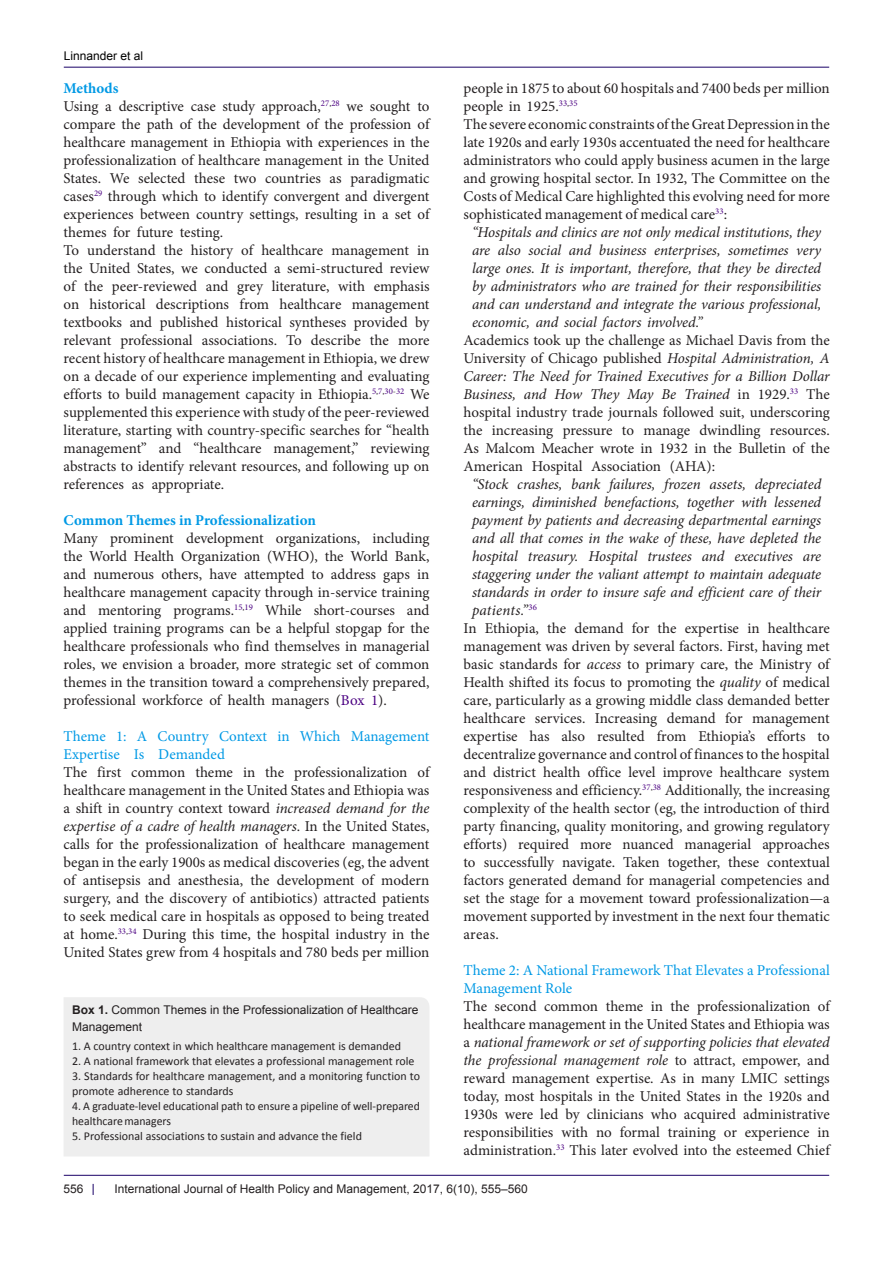
<style>
.page{position:relative;width:893px;height:1263px;background:#fff}
.page>*{position:absolute;margin:0;border:0;box-sizing:border-box;transform-origin:0 0}
.t1{font:15px/18px "Minion Pro";color:#231f20;text-align:justify}
.t2{font:italic 15px/18px "Minion Pro";letter-spacing:-.005em;color:#231f20;text-align:justify}
.t3{font:15px/18px "Minion Pro";letter-spacing:-.005em;color:#0099e5}
.t4{font:700 15px "Minion Pro";color:#0099e5}
.Light_Grid_-_Accent{font:12px/15px "Calibri";color:#231f20}
.t5{font:12px/16.5px "Arial";color:#231f20}
.t6{font:12px "Arial";color:#000001}
.s1{color:#4b0082}
.s2{font-style:italic}
.s3{font-weight:700}
</style>
<div class="page">
<hr style="left:64px;top:67px;width:765px;height:1px;background:#190066">
<hr style="left:64px;top:1175px;width:765px;height:1px;background:#190066">
<div style="left:64px;top:997px;width:365px;height:159px;background:#eee"></div>
<p class="t6" style="left:64px;top:48px;width:81px">Linnander et al</p>
<p class="t4" style="left:64px;top:77px;width:56px">Methods</p>
<p class="t1" style="left:64px;top:97px;width:367px">Using a descriptive case study approach,<sup>27</sup><sup>,</sup><sup>28</sup> we sought to compare the path of the development of the profession of healthcare management in Ethiopia with experiences in the professionalization of healthcare management in the United States. We selected these two countries as paradigmatic cases<sup>29</sup> through which to identify convergent and divergent experiences between country settings, resulting in a set of themes for future testing.</p>
<p class="t1" style="left:64px;top:241px;width:367px">To understand the history of healthcare management in the United States, we conducted a semi-structured review of the peer-reviewed and grey literature, with emphasis on historical descriptions from healthcare management textbooks and published historical syntheses provided by relevant professional associations. To describe the more recent history of healthcare management in Ethiopia, we drew on a decade of our experience implementing and evaluating efforts to build management capacity in Ethiopia.<sup>5</sup><sup>,</sup><sup>7</sup><sup>,</sup><sup>30</sup><sup>-</sup><sup>32</sup> We supplemented this experience with study of the peer-reviewed literature, starting with country-specific searches for “health management” and “healthcare management,” reviewing abstracts to identify relevant resources, and following up on references as appropriate.</p>
<p class="t4" style="left:64px;top:509px;width:254px">Common Themes in Professionalization</p>
<p class="t1" style="left:64px;top:529px;width:367px">Many prominent development organizations, including the World Health Organization (WHO), the World Bank, and numerous others, have attempted to address gaps in healthcare management capacity through in-service training and mentoring programs.<sup>15</sup><sup>,</sup><sup>19</sup> While short-courses and applied training programs can be a helpful stopgap for the healthcare professionals who find themselves in managerial roles, we envision a broader, more strategic set of common themes in the transition toward a comprehensively prepared, professional workforce of health managers (<span class="s1">Box 1</span>).</p>
<p class="t3" style="left:64px;top:727px;width:367px">Theme 1: A Country Context in Which Management<br>Expertise Is Demanded</p>
<p class="t1" style="left:64px;top:763px;width:367px">The first common theme in the professionalization of healthcare management in the United States and Ethiopia was a shift in country context toward <span class="s2">increased demand for the expertise of a cadre of health managers</span>. In the United States, calls for the professionalization of healthcare management began in the early 1900s as medical discoveries (eg, the advent of antisepsis and anesthesia, the development of modern surgery, and the discovery of antibiotics) attracted patients to seek medical care in hospitals as opposed to being treated at home.<sup>33</sup><sup>,</sup><sup>34</sup> During this time, the hospital industry in the United States grew from 4 hospitals and 780 beds per million</p>
<p class="t5" style="left:72px;top:1002px;width:348px"><span class="s3">Box 1.</span> Common Themes in the Professionalization of Healthcare<br>Management</p>
<p class="Light_Grid_-_Accent" style="left:72px;top:1039px;width:330px">1. A country context in which healthcare management is demanded</p>
<p class="Light_Grid_-_Accent" style="left:72px;top:1054px;width:344px">2. A national framework that elevates a professional management role</p>
<p class="Light_Grid_-_Accent" style="left:72px;top:1069px;width:349px">3. Standards for healthcare management, and a monitoring function to promote adherence to standards</p>
<p class="Light_Grid_-_Accent" style="left:72px;top:1099px;width:349px">4. A graduate-level educational path to ensure a pipeline of well-prepared healthcare managers</p>
<p class="Light_Grid_-_Accent" style="left:72px;top:1129px;width:291px">5. Professional associations to sustain and advance the field</p>
<p class="t1" style="left:463px;top:79px;width:368px">people in 1875 to about 60 hospitals and 7400 beds per million people in 1925.<sup>33</sup><sup>,</sup><sup>35</sup></p>
<p class="t1" style="left:463px;top:115px;width:368px">The severe economic constraints of the Great Depression in the late 1920s and early 1930s accentuated the need for healthcare administrators who could apply business acumen in the large and growing hospital sector. In 1932, The Committee on the Costs of Medical Care highlighted this evolving need for more sophisticated management of medical care<sup>33</sup>:</p>
<p class="t2" style="left:472px;top:223px;width:351px">“Hospitals and clinics are not only medical institutions, they are also social and business enterprises, sometimes very large ones. It is important, therefore, that they be directed by administrators who are trained for their responsibilities and can understand and integrate the various professional, economic, and social factors involved.”</p>
<p class="t1" style="left:463px;top:331px;width:368px">Academics took up the challenge as Michael Davis from the University of Chicago published <span class="s2">Hospital Administration, A Career: The Need for Trained Executives for a Billion Dollar Business, and How They May Be Trained</span> in 1929.<sup>33</sup> The hospital industry trade journals followed suit, underscoring the increasing pressure to manage dwindling resources.<br>As Malcom Meacher wrote in 1932 in the Bulletin of the American Hospital Association (AHA):</p>
<p class="t2" style="left:472px;top:475px;width:351px">“Stock crashes, bank failures, frozen assets, depreciated earnings, diminished benefactions, together with lessened payment by patients and decreasing departmental earnings and all that comes in the wake of these, have depleted the hospital treasury. Hospital trustees and executives are staggering under the valiant attempt to maintain adequate standards in order to insure safe and efficient care of their patients.”<sup>36</sup></p>
<p class="t1" style="left:463px;top:619px;width:368px">In Ethiopia, the demand for the expertise in healthcare management was driven by several factors. First, having met basic standards for <span class="s2">access</span> to primary care, the Ministry of Health shifted its focus to promoting the <span class="s2">quality</span> of medical care, particularly as a growing middle class demanded better healthcare services. Increasing demand for management expertise has also resulted from Ethiopia’s efforts to decentralize governance and control of finances to the hospital and district health office level improve healthcare system responsiveness and efficiency.<sup>37</sup><sup>,</sup><sup>38</sup> Additionally, the increasing complexity of the health sector (eg, the introduction of third party financing, quality monitoring, and growing regulatory efforts) required more nuanced managerial approaches to successfully navigate. Taken together, these contextual factors generated demand for managerial competencies and set the stage for a movement toward professionalization—a movement supported by investment in the next four thematic areas.</p>
<p class="t3" style="left:463px;top:961px;width:368px">Theme 2: A National Framework That Elevates a Professional<br>Management Role</p>
<p class="t1" style="left:463px;top:997px;width:368px">The second common theme in the professionalization of healthcare management in the United States and Ethiopia was a <span class="s2">national framework or set of supporting policies that elevated the professional management role</span> to attract, empower, and reward management expertise. As in many LMIC settings today, most hospitals in the United States in the 1920s and 1930s were led by clinicians who acquired administrative responsibilities with no formal training or experience in administration.<sup>33</sup> This later evolved into the esteemed Chief</p>
<p class="t5" style="left:64px;top:1180px;width:22px">556</p>
<p class="t5" style="left:114px;top:1180px;width:415px">International Journal of Health Policy and Management, 2017, 6(10), 555–560</p>
</div>
